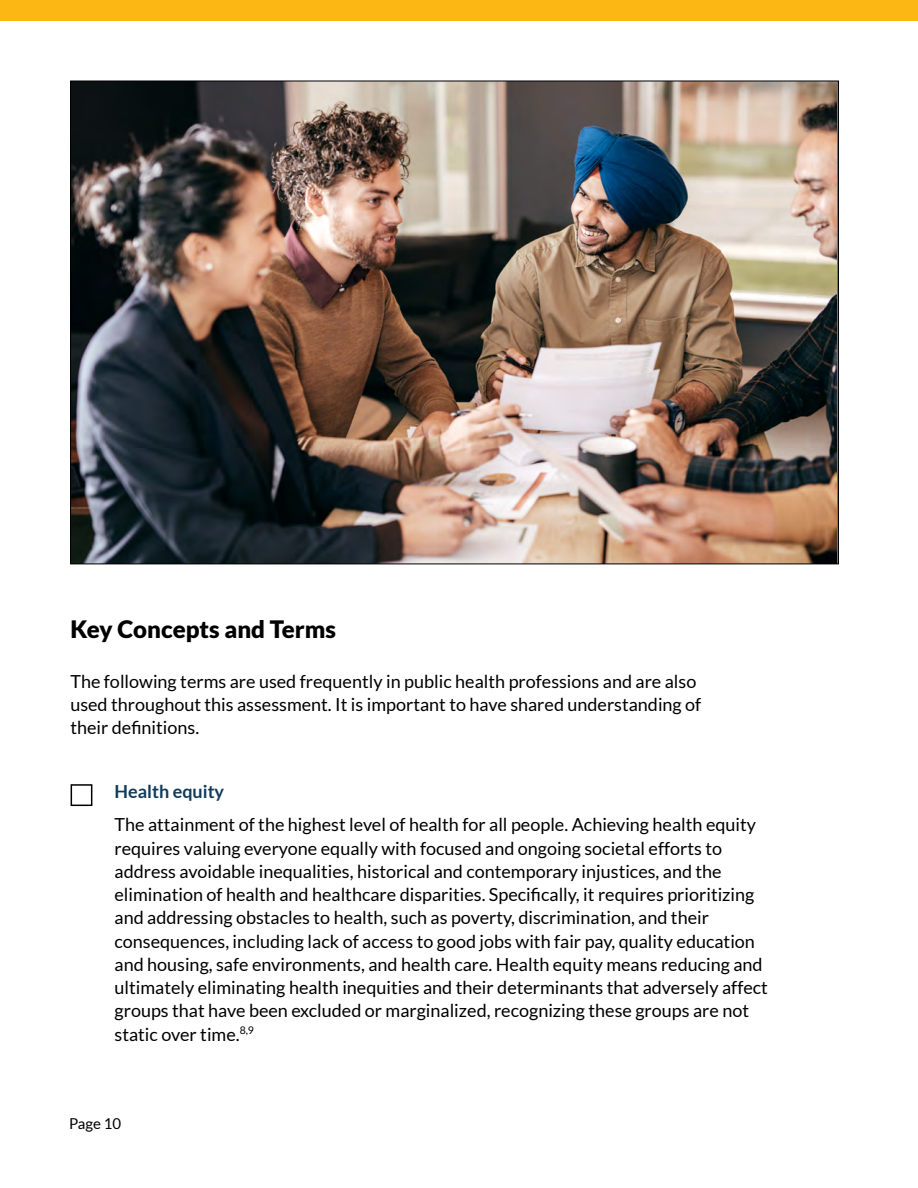
<style>
.page{position:relative;width:918px;height:1188px;background:#fff}
.page>*{position:absolute;margin:0;border:0;box-sizing:border-box;transform-origin:0 0}
.t1{font:900 24px "Lato";color:#000}
.t2{font:18px/23.2px "Lato";color:#000}
.t3{font:15px "Lato";color:#000}
.s1{font-weight:700;color:#123b5b}
</style>
<div class="page">
<div style="left:0;top:0;width:918px;height:20px;background:#fdb714"></div>
<div style="left:71px;top:784px;width:21px;height:22px;border:2px solid #000"></div>
<img style="left:72px;top:83px;width:765px;height:479px">
<h1 class="t1" style="left:70px;top:615px;width:267px">Key Concepts and Terms</h1>
<p class="t2" style="left:70px;top:670px;width:633px">The following terms are used frequently in public health professions and are also used throughout this assessment. It is important to have shared understanding of their definitions.</p>
<p class="t2" style="left:115px;top:774px;width:643px;line-height:33.8px"><span class="s1">Health equity<br></span>The attainment of the highest level of health for all people. Achieving health equity</p>
<p class="t2" style="left:115px;top:836px;width:655px">requires valuing everyone equally with focused and ongoing societal efforts to address avoidable inequalities, historical and contemporary injustices, and the elimination of health and healthcare disparities. Specifically, it requires prioritizing and addressing obstacles to health, such as poverty, discrimination, and their consequences, including lack of access to good jobs with fair pay, quality education and housing, safe environments, and health care. Health equity means reducing and ultimately eliminating health inequities and their determinants that adversely affect groups that have been excluded or marginalized, recognizing these groups are not static over time.<sup>8,9</sup></p>
<p class="t3" style="left:69px;top:1115px;width:54px">Page 10</p>
</div>
